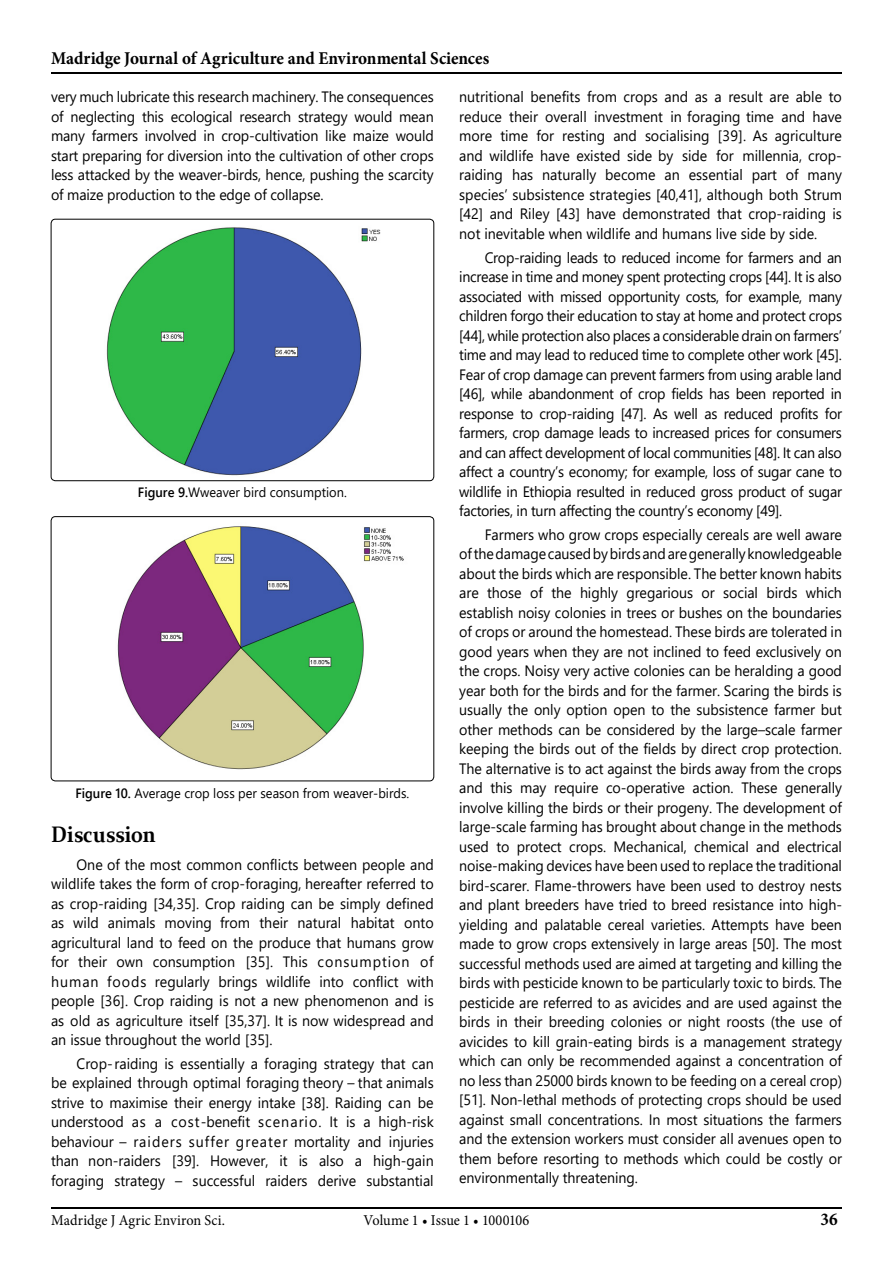
<style>
.page{position:relative;width:893px;height:1263px;background:#fff}
.page>*{position:absolute;margin:0;border:0;box-sizing:border-box;transform-origin:0 0}
.t1{font:700 22.5px "Constantia";color:#000;scale:.9 1}
.t2{font:700 18px "Minion Pro";color:#000;scale:.95 1}
.t3{font:15px/19.5px "Segoe UI";letter-spacing:-.005em;color:#000;text-align:justify;scale:.95 1}
.t4{font:15px "Minion Pro";letter-spacing:.005em;color:#000;scale:.95 1}
.t5{font:13.5px "Segoe UI";color:#000;scale:.95 1}
.s1{font-weight:600}
</style>
<div class="page">
<hr style="left:51px;top:73px;width:791px;height:1px;background:#000">
<hr style="left:51px;top:1208px;width:791px;height:1px;background:#000">
<img style="left:106px;top:219px;width:328px;height:257px">
<div style="left:51px;top:219px;width:383px;height:262px;border:1px solid #000;border-radius:4px"></div>
<img style="left:117px;top:517px;width:317px;height:253px">
<div style="left:51px;top:516px;width:383px;height:265px;border:1px solid #000;border-radius:4px"></div>
<p class="t2" style="left:51px;top:46px;width:463px">Madridge Journal of Agriculture and Environmental Sciences</p>
<p class="t3" style="left:51px;top:86px;width:404px">very much lubricate this research machinery. The consequences of neglecting this ecological research strategy would mean many farmers involved in crop-cultivation like maize would start preparing for diversion into the cultivation of other crops less attacked by the weaver-birds, hence, pushing the scarcity of maize production to the edge of collapse.</p>
<p class="t5" style="left:138px;top:480px;width:221px"><span class="s1">Figure 9.</span>Wweaver bird consumption.</p>
<p class="t5" style="left:75px;top:780px;width:353px"><span class="s1">Figure 10.</span> Average crop loss per season from weaver-birds.</p>
<h1 class="t1" style="left:51px;top:818px;width:118px">Discussion</h1>
<p class="t3" style="left:51px;top:853px;width:404px;text-indent:26px">One of the most common conflicts between people and wildlife takes the form of crop-foraging, hereafter referred to as crop-raiding [34,35]. Crop raiding can be simply defined as wild animals moving from their natural habitat onto agricultural land to feed on the produce that humans grow for their own consumption [35]. This consumption of human foods regularly brings wildlife into conflict with people [36]. Crop raiding is not a new phenomenon and is as old as agriculture itself [35,37]. It is now widespread and an issue throughout the world [35].</p>
<p class="t3" style="left:51px;top:1052px;width:404px;text-indent:26px">Crop-raiding is essentially a foraging strategy that can be explained through optimal foraging theory – that animals strive to maximise their energy intake [38]. Raiding can be understood as a cost-benefit scenario. It is a high-risk behaviour – raiders suffer greater mortality and injuries than non-raiders [39]. However, it is also a high-gain foraging strategy – successful raiders derive substantial</p>
<p class="t3" style="left:459px;top:86px;width:404px">nutritional benefits from crops and as a result are able to reduce their overall investment in foraging time and have more time for resting and socialising [39]. As agriculture and wildlife have existed side by side for millennia, crop&shy;raiding has naturally become an essential part of many species’ subsistence strategies [40,41], although both Strum [42] and Riley [43] have demonstrated that crop-raiding is not inevitable when wildlife and humans live side by side.</p>
<p class="t3" style="left:459px;top:246px;width:404px;text-indent:26px">Crop-raiding leads to reduced income for farmers and an increase in time and money spent protecting crops [44]. It is also associated with missed opportunity costs, for example, many children forgo their education to stay at home and protect crops [44], while protection also places a considerable drain on farmers’ time and may lead to reduced time to complete other work [45].<br>Fear of crop damage can prevent farmers from using arable land [46], while abandonment of crop fields has been reported in response to crop-raiding [47]. As well as reduced profits for farmers, crop damage leads to increased prices for consumers and can affect development of local communities [48]. It can also affect a country’s economy; for example, loss of sugar cane to wildlife in Ethiopia resulted in reduced gross product of sugar factories, in turn affecting the country’s economy [49].</p>
<p class="t3" style="left:459px;top:523px;width:404px;text-indent:26px">Farmers who grow crops especially cereals are well aware of the damage caused by birds and are generally knowledgeable about the birds which are responsible. The better known habits are those of the highly gregarious or social birds which establish noisy colonies in trees or bushes on the boundaries of crops or around the homestead. These birds are tolerated in good years when they are not inclined to feed exclusively on the crops. Noisy very active colonies can be heralding a good year both for the birds and for the farmer. Scaring the birds is usually the only option open to the subsistence farmer but other methods can be considered by the large–scale farmer keeping the birds out of the fields by direct crop protection.<br>The alternative is to act against the birds away from the crops and this may require co-operative action. These generally involve killing the birds or their progeny. The development of large-scale farming has brought about change in the methods used to protect crops. Mechanical, chemical and electrical noise-making devices have been used to replace the traditional bird-scarer. Flame-throwers have been used to destroy nests and plant breeders have tried to breed resistance into high&shy;yielding and palatable cereal varieties. Attempts have been made to grow crops extensively in large areas [50]. The most successful methods used are aimed at targeting and killing the birds with pesticide known to be particularly toxic to birds. The pesticide are referred to as avicides and are used against the birds in their breeding colonies or night roosts (the use of avicides to kill grain-eating birds is a management strategy which can only be recommended against a concentration of no less than 25000 birds known to be feeding on a cereal crop) [51]. Non-lethal methods of protecting crops should be used against small concentrations. In most situations the farmers and the extension workers must consider all avenues open to them before resorting to methods which could be costly or environmentally threatening.</p>
<p class="t4" style="left:51px;top:1210px;width:185px">Madridge J Agric Environ Sci.</p>
<p class="t4" style="left:364px;top:1210px;width:176px">Volume 1 • Issue 1 • 1000106</p>
<p class="t2" style="left:820px;top:1206px;width:20px">36</p>
</div>
